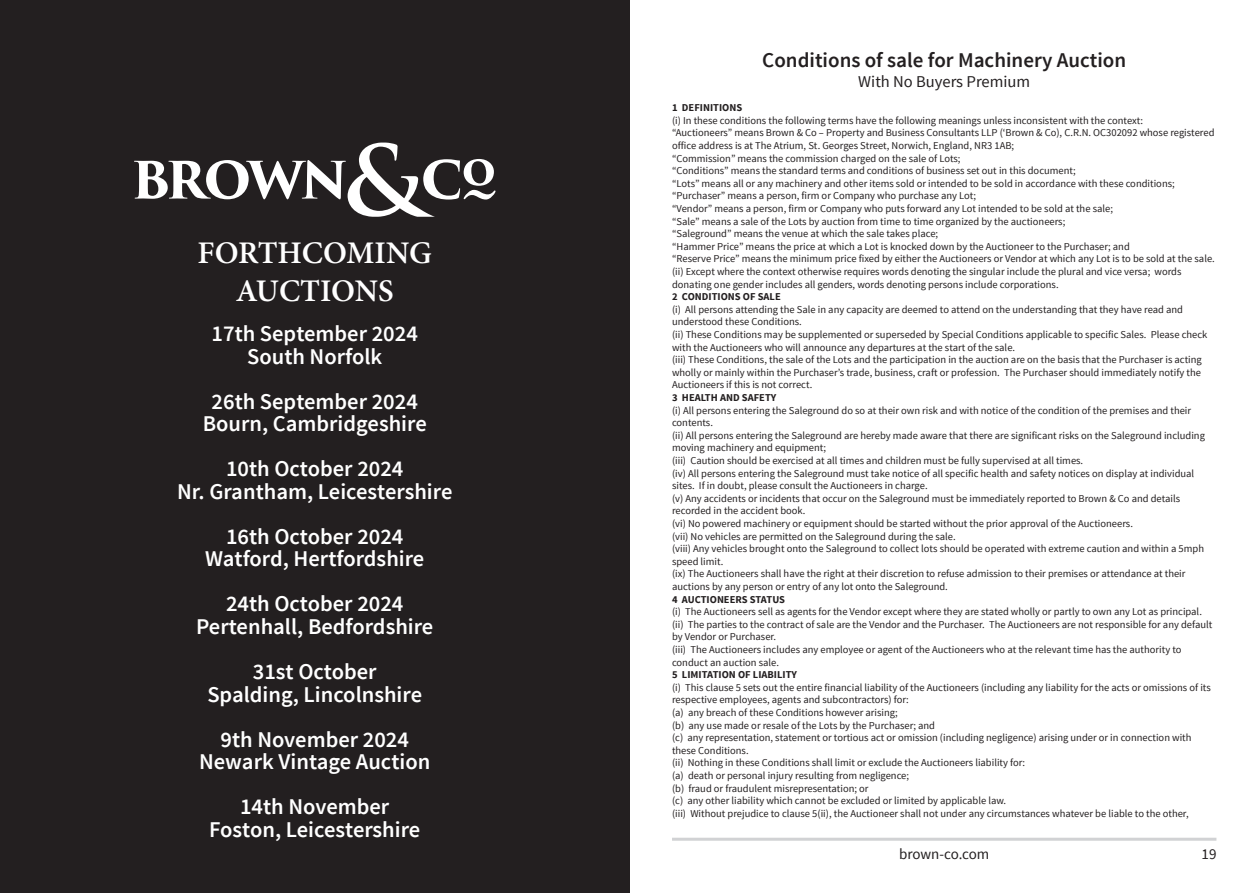
<style>
.page{position:relative;width:1259px;height:893px;background:#fff}
.page>*{position:absolute;margin:0;border:0;box-sizing:border-box;transform-origin:0 0}
.t1{font:600 31.5px/37.8px "Minion Pro";color:#fff;text-align:center}
.t2{font:600 22.5px/22.5px "Source Sans Pro";color:#fff;text-align:center}
.t3{font:600 21px "Source Sans Pro";color:#231f20}
.t4{font:16.5px "Source Sans Pro";color:#231f20}
.t5{font:15px "Source Sans Pro";color:#231f20}
.t6{font:10.5px/12.6px "Source Sans Pro";color:#231f20}
.t7{font:700 10.5px "Source Sans Pro";color:#231f20}
</style>
<div class="page">
<div style="left:0;top:0;width:629px;height:893px;background:#231f20"></div>
<svg style="left:134px;top:143px;width:361px;height:74px"></svg>
<hr style="left:672px;top:838px;width:544px;height:3px;background:#d1d2d4">
<h1 class="t1" style="left:198px;top:234px;width:236px">FORTHCOMING<br>AUCTIONS</h1>
<h2 class="t2" style="left:212px;top:323px;width:208px">17th September 2024<br>South Norfolk</h2>
<h2 class="t2" style="left:203px;top:391px;width:225px">26th September 2024<br>Bourn, Cambridgeshire</h2>
<h2 class="t2" style="left:177px;top:458px;width:277px">10th October 2024<br>Nr. Grantham, Leicestershire</h2>
<h2 class="t2" style="left:205px;top:526px;width:221px">16th October 2024<br>Watford, Hertfordshire</h2>
<h2 class="t2" style="left:196px;top:593px;width:239px">24th October 2024<br>Pertenhall, Bedfordshire</h2>
<h2 class="t2" style="left:207px;top:661px;width:216px">31st October<br>Spalding, Lincolnshire</h2>
<h2 class="t2" style="left:199px;top:728px;width:233px">9th November 2024<br>Newark Vintage Auction</h2>
<h2 class="t2" style="left:209px;top:796px;width:213px">14th November<br>Foston, Leicestershire</h2>
<h3 class="t3" style="left:762px;top:47px;width:365px">Conditions of sale for Machinery Auction</h3>
<h3 class="t4" style="left:858px;top:71px;width:173px">With No Buyers Premium</h3>
<p class="t7" style="left:672px;top:101px;width:72px">1 DEFINITIONS</p>
<p class="t6" style="left:672px;top:114px;width:544px">(i) In these conditions the following terms have the following meanings unless inconsistent with the context:<br>“Auctioneers” means Brown &amp; Co – Property and Business Consultants LLP (‘Brown &amp; Co), C.R.N. OC302092 whose registered office address is at The Atrium, St. Georges Street, Norwich, England, NR3 1AB;<br>“Commission” means the commission charged on the sale of Lots;<br>“Conditions” means the standard terms and conditions of business set out in this document;<br>“Lots” means all or any machinery and other items sold or intended to be sold in accordance with these conditions; “Purchaser” means a person, firm or Company who purchase any Lot;<br>“Vendor” means a person, firm or Company who puts forward any Lot intended to be sold at the sale;<br>“Sale” means a sale of the Lots by auction from time to time organized by the auctioneers;<br>“Saleground” means the venue at which the sale takes place;<br>“Hammer Price” means the price at which a Lot is knocked down by the Auctioneer to the Purchaser; and<br>“Reserve Price” means the minimum price fixed by either the Auctioneers or Vendor at which any Lot is to be sold at the sale. (ii) Except where the context otherwise requires words denoting the singular include the plural and vice versa; words donating one gender includes all genders, words denoting persons include corporations.</p>
<p class="t7" style="left:672px;top:290px;width:110px">2 CONDITIONS OF SALE</p>
<p class="t6" style="left:672px;top:303px;width:537px">(i) All persons attending the Sale in any capacity are deemed to attend on the understanding that they have read and understood these Conditions.<br>(ii) These Conditions may be supplemented or superseded by Special Conditions applicable to specific Sales. Please check with the Auctioneers who will announce any departures at the start of the sale.<br>(iii) These Conditions, the sale of the Lots and the participation in the auction are on the basis that the Purchaser is acting wholly or mainly within the Purchaser’s trade, business, craft or profession. The Purchaser should immediately notify the Auctioneers if this is not correct.</p>
<p class="t7" style="left:672px;top:391px;width:106px">3 HEALTH AND SAFETY</p>
<p class="t6" style="left:672px;top:404px;width:534px">(i) All persons entering the Saleground do so at their own risk and with notice of the condition of the premises and their contents.<br>(ii) All persons entering the Saleground are hereby made aware that there are significant risks on the Saleground including moving machinery and equipment;<br>(iii) Caution should be exercised at all times and children must be fully supervised at all times.<br>(iv) All persons entering the Saleground must take notice of all specific health and safety notices on display at individual sites. If in doubt, please consult the Auctioneers in charge.<br>(v) Any accidents or incidents that occur on the Saleground must be immediately reported to Brown &amp; Co and details recorded in the accident book.<br>(vi) No powered machinery or equipment should be started without the prior approval of the Auctioneers.<br>(vii) No vehicles are permitted on the Saleground during the sale.<br>(viii) Any vehicles brought onto the Saleground to collect lots should be operated with extreme caution and within a 5mph speed limit.<br>(ix) The Auctioneers shall have the right at their discretion to refuse admission to their premises or attendance at their auctions by any person or entry of any lot onto the Saleground.</p>
<p class="t7" style="left:672px;top:592px;width:114px">4 AUCTIONEERS STATUS</p>
<p class="t6" style="left:672px;top:606px;width:542px">(i) The Auctioneers sell as agents for the Vendor except where they are stated wholly or partly to own any Lot as principal. (ii) The parties to the contract of sale are the Vendor and the Purchaser. The Auctioneers are not responsible for any default by Vendor or Purchaser.<br>(iii) The Auctioneers includes any employee or agent of the Auctioneers who at the relevant time has the authority to conduct an auction sale.</p>
<p class="t7" style="left:672px;top:668px;width:126px">5 LIMITATION OF LIABILITY</p>
<p class="t6" style="left:672px;top:681px;width:540px">(i) This clause 5 sets out the entire financial liability of the Auctioneers (including any liability for the acts or omissions of its respective employees, agents and subcontractors) for:<br>(a) any breach of these Conditions however arising;<br>(b) any use made or resale of the Lots by the Purchaser; and<br>(c) any representation, statement or tortious act or omission (including negligence) arising under or in connection with these Conditions.<br>(ii) Nothing in these Conditions shall limit or exclude the Auctioneers liability for:<br>(a) death or personal injury resulting from negligence;<br>(b) fraud or fraudulent misrepresentation; or<br>(c) any other liability which cannot be excluded or limited by applicable law.<br>(iii) Without prejudice to clause 5(ii), the Auctioneer shall not under any circumstances whatever be liable to the other,</p>
<h3 class="t5" style="left:899px;top:845px;width:92px">brown-co.com</h3>
<h3 class="t5" style="left:1201px;top:845px;width:16px">19</h3>
</div>
